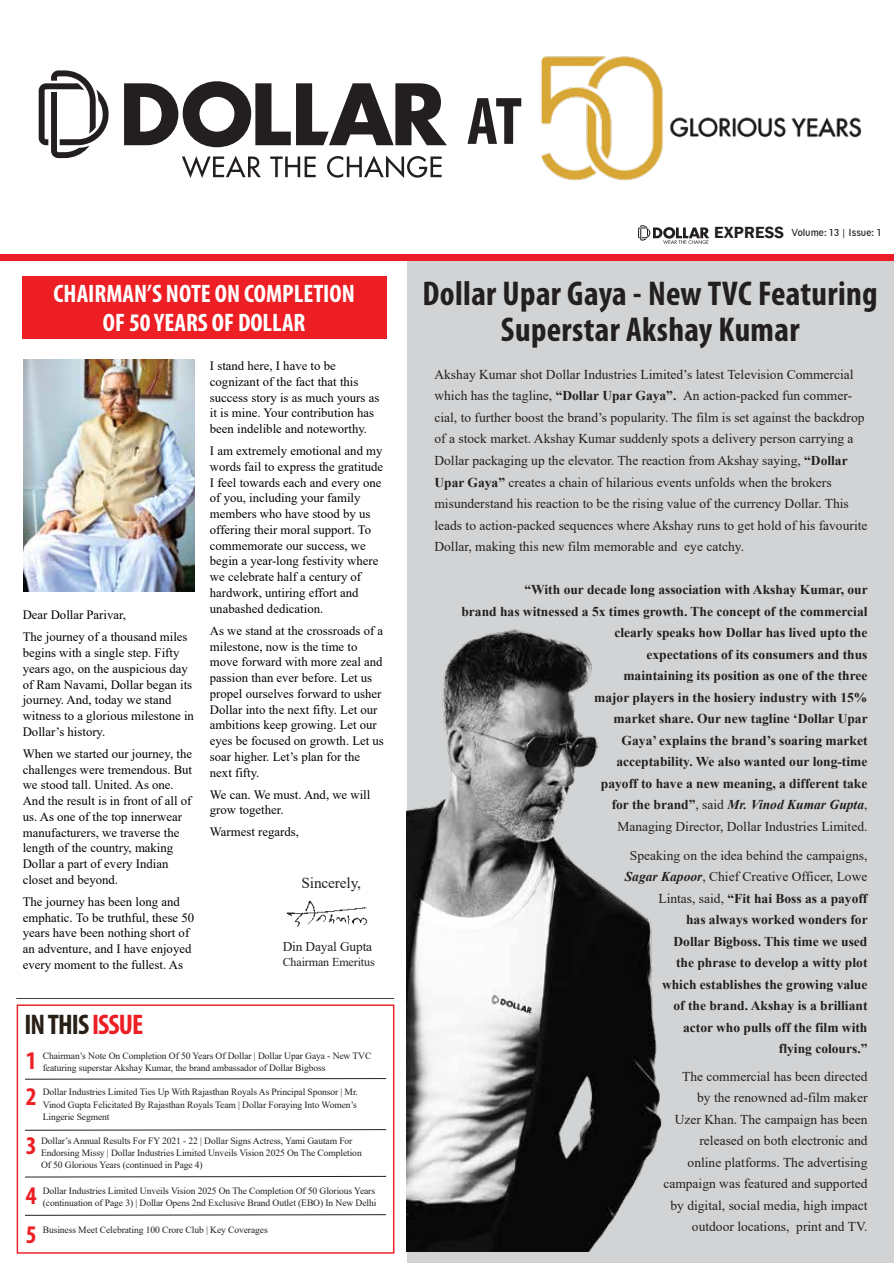
<style>
.page{position:relative;width:894px;height:1264px;background:#fff}
.page>*{position:absolute;margin:0;border:0;box-sizing:border-box;transform-origin:0 0}
.t1{font:700 condensed 67.8px "Myriad Pro";color:#231f20}
.t2{font:700 condensed 34.5px/36px "Myriad Pro";letter-spacing:.01em;color:#231f20;text-align:center}
.t3{font:700 condensed 28.5px "Myriad Pro";letter-spacing:-.03em;color:#282017}
.t4{font:700 condensed 25.5px "Myriad Pro";color:#ed2024}
.t5{font:700 condensed 25.35px/28.5px "Myriad Pro";color:#fff;text-align:center}
.t6{font:15.3px "Times New Roman";letter-spacing:-.01em;color:#231f20}
.t7{font:13.5px/21.5px "Times New Roman";color:#231f20}
.t8{font:700 13.5px/21.5px "Times New Roman";color:#231f20;text-align:right}
.t9{font:13.35px "Times New Roman";letter-spacing:-.01em;color:#231f20}
.t10{font:12.75px/15.8px "Times New Roman";color:#000}
.t11{font:12px "Times New Roman";letter-spacing:-.01em;color:#231f20}
.t12{font:9.6px/12.3px "Times New Roman";letter-spacing:-.01em;color:#231f20}
.t13{font:condensed 9.15px "Geometric 212 BT";color:#231f20}
.s1{color:#ed1e24}
.s2{font-family:"Franklin Gothic";font-weight:600;font-stretch:normal;font-size:16.65px}
.s3{font-weight:700}
.s4{font-weight:400}
.s5{font-style:italic}
</style>
<div class="page">
<div style="left:22px;top:276px;width:364px;height:62px;background:#ed1e24"></div>
<div style="left:0;top:254px;width:893px;height:7px;background:#ed1c29"></div>
<div style="left:406px;top:261px;width:487px;height:1002px;background:#d1d3d4"></div>
<img style="left:286px;top:900px;width:82px;height:26px">
<hr style="left:16px;top:998px;width:378px;height:1px;background:#414042">
<div style="left:17px;top:1004px;width:377px;height:249px;border:1px solid #ed2024"></div>
<svg style="left:25px;top:1078px;width:361px;height:2px"></svg>
<img style="left:23px;top:359px;width:171px;height:232px">
<svg style="left:25px;top:1129px;width:361px;height:2px"></svg>
<svg style="left:25px;top:1175px;width:361px;height:2px"></svg>
<svg style="left:25px;top:1214px;width:361px;height:2px"></svg>
<img style="left:406px;top:624px;width:256px;height:627px">
<svg style="left:39px;top:70px;width:70px;height:88px"></svg>
<svg style="left:124px;top:81px;width:322px;height:66px"></svg>
<svg style="left:182px;top:156px;width:79px;height:22px"></svg>
<svg style="left:270px;top:156px;width:45px;height:21px"></svg>
<svg style="left:327px;top:155px;width:114px;height:23px"></svg>
<img style="left:541px;top:56px;width:95px;height:125px">
<img style="left:636px;top:58px;width:226px;height:121px">
<svg style="left:638px;top:225px;width:71px;height:19px"></svg>
<h3 class="t5" style="left:54px;top:279px;width:302px">CHAIRMAN’S NOTE ON COMPLETION<br>OF 50 YEARS OF DOLLAR</h3>
<p class="t10" style="left:23px;top:603px;width:166px;line-height:22px">Dear Dollar Parivar,<br>The journey of a thousand miles</p>
<p class="t10" style="left:23px;top:644px;width:173px">begins with a single step. Fifty years ago, on the auspicious day of Ram Navami, Dollar began its journey. And, today we stand witness to a glorious milestone in<br>Dollar’s history.</p>
<p class="t10" style="left:23px;top:745px;width:171px">When we started our journey, the challenges were tremendous. But we stood tall. United. As one.<br>And the result is in front of all of us. As one of the top innerwear manufacturers, we traverse the length of the country, making<br>Dollar a part of every Indian closet and beyond.</p>
<p class="t10" style="left:23px;top:893px;width:173px">The journey has been long and emphatic. To be truthful, these 50 years have been nothing short of an adventure, and I have enjoyed every moment to the fullest. As</p>
<p class="t10" style="left:210px;top:357px;width:171px">I stand here, I have to be cognizant of the fact that this success story is as much yours as it is mine. Your contribution has been indelible and noteworthy.</p>
<p class="t10" style="left:210px;top:442px;width:175px">I am extremely emotional and my words fail to express the gratitude<br>I feel towards each and every one of you, including your family members who have stood by us offering their moral support. To commemorate our success, we begin a year-long festivity where we celebrate half a century of hardwork, untiring effort and unabashed dedication.</p>
<p class="t10" style="left:210px;top:622px;width:175px">As we stand at the crossroads of a milestone, now is the time to move forward with more zeal and passion than ever before. Let us propel ourselves forward to usher<br>Dollar into the next fifty. Let our ambitions keep growing. Let our eyes be focused on growth. Let us soar higher. Let’s plan for the next fifty.</p>
<p class="t10" style="left:210px;top:786px;width:162px">We can. We must. And, we will grow together.</p>
<p class="t10" style="left:210px;top:824px;width:90px">Warmest regards,</p>
<p class="t6" style="left:301px;top:872px;width:61px">Sincerely,</p>
<p class="t9" style="left:282px;top:936px;width:91px">Din Dayal Gupta</p>
<p class="t11" style="left:282px;top:953px;width:93px">Chairman Emeritus</p>
<h3 class="t3" style="left:24px;top:1006px;width:120px">IN THIS <span class="s1">ISSUE</span></h3>
<h3 class="t4" style="left:26px;top:1044px;width:12px">1</h3>
<p class="t12" style="left:43px;top:1049px;width:330px">Chairman’s Note On Completion Of 50 Years Of Dollar | Dollar Upar Gaya - New TVC featuring superstar Akshay Kumar, the brand ambassador of Dollar Bigboss</p>
<h3 class="t4" style="left:26px;top:1081px;width:12px">2</h3>
<p class="t12" style="left:43px;top:1085px;width:316px;text-align:justify">Dollar Industries Limited Ties Up With Rajasthan Royals As Principal Sponsor | Mr.<br>Vinod Gupta Felicitated By Rajasthan Royals Team | Dollar Foraying Into Women’s Lingerie Segment</p>
<h3 class="t4" style="left:26px;top:1129px;width:12px">3</h3>
<p class="t12" style="left:41px;top:1134px;width:322px">Dollar’s Annual Results For FY 2021 - 22 | Dollar Signs Actress, Yami Gautam For<br>Endorsing Missy | Dollar Industries Limited Unveils Vision 2025 On The Completion<br>Of 50 Glorious Years (continued in Page 4)</p>
<h3 class="t4" style="left:26px;top:1179px;width:12px">4</h3>
<p class="t12" style="left:43px;top:1184px;width:335px">Dollar Industries Limited Unveils Vision 2025 On The Completion Of 50 Glorious Years (continuation of Page 3) | Dollar Opens 2nd Exclusive Brand Outlet (EBO) In New Delhi</p>
<h3 class="t4" style="left:26px;top:1218px;width:12px">5</h3>
<p class="t12" style="left:43px;top:1223px;width:226px">Business Meet Celebrating 100 Crore Club | Key Coverages</p>
<h1 class="t1" style="left:467px;top:79px;width:56px">AT</h1>
<p class="t13" style="left:714px;top:227px;width:169px"><span class="s2">EXPRESS</span> Volume: 13 | Issue: 1</p>
<h2 class="t2" style="left:422px;top:274px;width:456px">Dollar Upar Gaya - New TVC Featuring<br>Superstar Akshay Kumar</h2>
<p class="t7" style="left:434px;top:363px;width:434px">Akshay Kumar shot Dollar Industries Limited’s latest Television Commercial which has the tagline, <span class="s3">“Dollar Upar Gaya”.</span> An action-packed fun commer&shy;cial, to further boost the brand’s popularity. The film is set against the backdrop of a stock market. Akshay Kumar suddenly spots a delivery person carrying a Dollar packaging up the elevator. The reaction from Akshay saying, <span class="s3">“Dollar Upar Gaya”</span> creates a chain of hilarious events unfolds when the brokers misunderstand his reaction to be the rising value of the currency Dollar. This leads to action-packed sequences where Akshay runs to get hold of his favourite Dollar, making this new film memorable and eye catchy.</p>
<p class="t8" style="left:461px;top:578px;width:407px">“With our decade long association with Akshay Kumar, our<br>brand has witnessed a 5x times growth. The concept of the commercial clearly speaks how Dollar has lived upto the<br>expectations of its consumers and thus<br>maintaining its position as one of the three<br>major players in the hosiery industry with 15%<br>market share. Our new tagline ‘Dollar Upar<br>Gaya’ explains the brand’s soaring market<br>acceptability. We also wanted our long-time<br>payoff to have a new meaning, a different take<br>for the brand”<span class="s4">, said</span> <span class="s5">Mr. Vinod Kumar Gupta</span><span class="s4">,<br>Managing Director, Dollar Industries Limited.</span></p>
<p class="t8" style="left:624px;top:844px;width:244px"><span class="s4">Speaking on the idea behind the campaigns, </span><span class="s5">Sagar Kapoor</span><span class="s4">, Chief Creative Officer, Lowe Lintas, said,</span> “Fit hai Boss as a payoff<br>has always worked wonders for<br>Dollar Bigboss. This time we used<br>the phrase to develop a witty plot<br>which establishes the growing value<br>of the brand. Akshay is a brilliant<br>actor who pulls off the film with<br>flying colours.”</p>
<p class="t7" style="left:663px;top:1065px;width:205px;text-align:right">The commercial has been directed<br>by the renowned ad-film maker<br>Uzer Khan. The campaign has been released on both electronic and online platforms. The advertising campaign was featured and supported by digital, social media, high impact outdoor locations, print and TV.</p>
</div>
